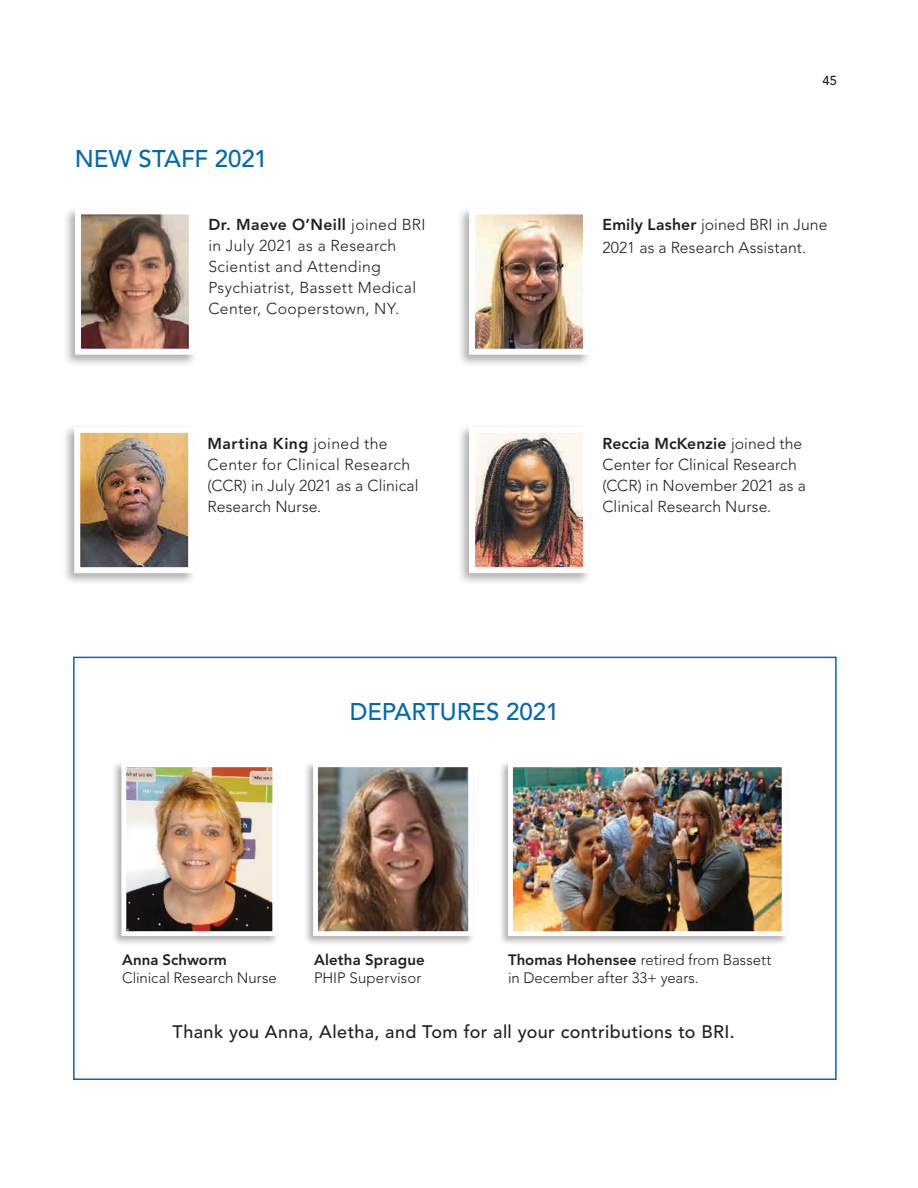
<style>
.page{position:relative;width:918px;height:1188px;background:#fff}
.page>*{position:absolute;margin:0;border:0;box-sizing:border-box;transform-origin:0 0}
.Body_text{font:500 24px "Avenir LT Std";color:#0168b3}
.Publications{font:500 18px "Avenir LT Std";letter-spacing:.02em;color:#231f20}
.Body_text-2{font:300 15.75px/21px "Avenir LT Std";letter-spacing:.015em;color:#231f20}
.Body_text-3{font:300 15px/18px "Avenir LT Std";color:#231f20}
.Body_text-4{font:800 15px "Avenir LT Std";letter-spacing:.01em;color:#231f20}
.t1{font:500 12.9px "Avenir LT Std";color:#231f20}
.s1{font-weight:800}
</style>
<div class="page">
<div style="left:62px;top:205px;width:136px;height:162px;background:#231f20;opacity:.35"></div>
<img style="left:82px;top:215px;width:106px;height:133px">
<div style="left:75px;top:208px;width:120px;height:147px;border:6px solid #fff"></div>
<div style="left:457px;top:205px;width:135px;height:162px;background:#231f20;opacity:.35"></div>
<img style="left:476px;top:215px;width:106px;height:133px">
<div style="left:469px;top:208px;width:120px;height:147px;border:6px solid #fff"></div>
<div style="left:62px;top:424px;width:135px;height:162px;background:#231f20;opacity:.35"></div>
<img style="left:81px;top:434px;width:106px;height:132px">
<div style="left:74px;top:427px;width:120px;height:146px;border:6px solid #fff"></div>
<div style="left:457px;top:424px;width:135px;height:162px;background:#231f20;opacity:.35"></div>
<img style="left:476px;top:434px;width:106px;height:132px">
<div style="left:469px;top:427px;width:120px;height:146px;border:6px solid #fff"></div>
<div style="left:111px;top:760px;width:168px;height:186px;background:#231f20;opacity:.35"></div>
<img style="left:127px;top:768px;width:144px;height:162px">
<div style="left:121px;top:762px;width:156px;height:174px;border:5px solid #fff"></div>
<div style="left:303px;top:760px;width:172px;height:186px;background:#231f20;opacity:.35"></div>
<img style="left:319px;top:768px;width:148px;height:162px">
<div style="left:313px;top:762px;width:160px;height:174px;border:5px solid #fff"></div>
<div style="left:498px;top:760px;width:290px;height:186px;background:#231f20;opacity:.35"></div>
<img style="left:514px;top:768px;width:267px;height:162px">
<div style="left:508px;top:762px;width:279px;height:174px;border:5px solid #fff"></div>
<div style="left:73px;top:657px;width:764px;height:423px;border:2px solid #0168b3"></div>
<p class="Body_text" style="left:75px;top:144px;width:194px">NEW STAFF 2021</p>
<p class="t1" style="left:823px;top:73px;width:16px">45</p>
<p class="Body_text-2" style="left:208px;top:214px;width:219px"><span class="s1">Dr. Maeve O’Neill</span> joined BRI in July 2021 as a Research<br>Scientist and Attending<br>Psychiatrist, Bassett Medical<br>Center, Cooperstown, NY.</p>
<p class="Body_text-2" style="left:603px;top:214px;width:226px;line-height:22.5px"><span class="s1">Emily Lasher</span> joined BRI in June<br>2021 as a Research Assistant.</p>
<p class="Body_text-2" style="left:208px;top:433px;width:212px"><span class="s1">Martina King</span> joined the<br>Center for Clinical Research (CCR) in July 2021 as a Clinical<br>Research Nurse.</p>
<p class="Body_text-2" style="left:603px;top:433px;width:205px"><span class="s1">Reccia McKenzie</span> joined the<br>Center for Clinical Research (CCR) in November 2021 as a<br>Clinical Research Nurse.</p>
<p class="Body_text" style="left:350px;top:698px;width:211px">DEPARTURES 2021</p>
<p class="Body_text-4" style="left:122px;top:951px;width:106px">Anna Schworm</p>
<p class="Body_text-3" style="left:122px;top:969px;width:156px">Clinical Research Nurse</p>
<p class="Body_text-4" style="left:314px;top:951px;width:112px">Aletha Sprague</p>
<p class="Body_text-3" style="left:314px;top:969px;width:109px">PHIP Supervisor</p>
<p class="Body_text-3" style="left:508px;top:951px;width:265px"><span class="s1">Thomas Hohensee</span> retired from Bassett in December after 33+ years.</p>
<p class="Publications" style="left:173px;top:1022px;width:564px">Thank you Anna, Aletha, and Tom for all your contributions to BRI.</p>
</div>
